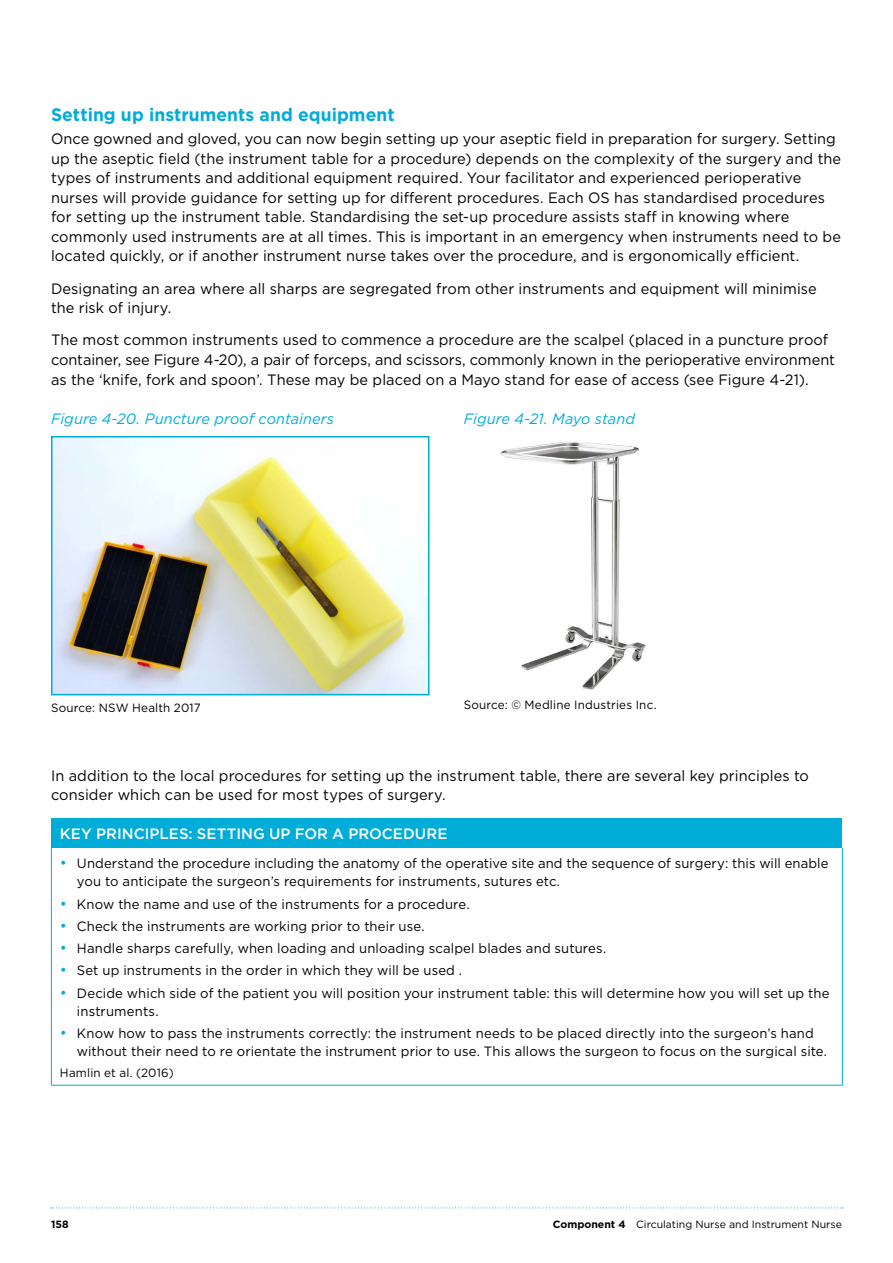
<style>
.page{position:relative;width:893px;height:1263px;background:#fff}
.page>*{position:absolute;margin:0;border:0;box-sizing:border-box;transform-origin:0 0}
.t1{font:700 18px "Gotham";letter-spacing:.005em;color:#00acd8}
.t2{font:15px/19.5px "Gotham";letter-spacing:.005em;color:#000}
.t3{font:italic 15px "Gotham";letter-spacing:.005em;color:#00acd8}
.t4{font:500 15px "Gotham";letter-spacing:.005em;color:#fff}
.t5{font:13.5px/18px "Gotham";letter-spacing:.01em;color:#000}
.t6{font:12px "Gotham";letter-spacing:.015em;color:#000}
.t7{font:10.5px "Gotham";color:#000}
.t8{font:700 10.5px "Gotham";color:#000}
.s1{font-size:15px;color:#00acd8}
.s2{font-weight:700}
</style>
<div class="page">
<svg style="left:51px;top:1207px;width:792px;height:1px"></svg>
<img style="left:54px;top:439px;width:372px;height:253px">
<div style="left:51px;top:436px;width:378px;height:259px;border:2px solid #00acd8"></div>
<img style="left:500px;top:441px;width:146px;height:249px">
<div style="left:51px;top:819px;width:791px;height:29px;background:#00acd8"></div>
<hr style="left:51px;top:848px;width:1px;height:237px;background:#00acd8">
<hr style="left:842px;top:848px;width:1px;height:237px;background:#00acd8">
<hr style="left:51px;top:1085px;width:792px;height:1px;background:#00acd8">
<p class="t1" style="left:51px;top:102px;width:345px">Setting up instruments and equipment</p>
<p class="t2" style="left:51px;top:129px;width:792px">Once gowned and gloved, you can now begin setting up your aseptic field in preparation for surgery. Setting up the aseptic field (the instrument table for a procedure) depends on the complexity of the surgery and the types of instruments and additional equipment required. Your facilitator and experienced perioperative nurses will provide guidance for setting up for different procedures. Each OS has standardised procedures for setting up the instrument table. Standardising the set-up procedure assists staff in knowing where commonly used instruments are at all times. This is important in an emergency when instruments need to be located quickly, or if another instrument nurse takes over the procedure, and is ergonomically efficient.</p>
<p class="t2" style="left:51px;top:278px;width:767px">Designating an area where all sharps are segregated from other instruments and equipment will minimise the risk of injury.</p>
<p class="t2" style="left:51px;top:330px;width:786px">The most common instruments used to commence a procedure are the scalpel (placed in a puncture proof container, see Figure 4-20), a pair of forceps, and scissors, commonly known in the perioperative environment as the ‘knife, fork and spoon’. These may be placed on a Mayo stand for ease of access (see Figure 4-21).</p>
<p class="t3" style="left:51px;top:410px;width:285px">Figure 4-20. Puncture proof containers</p>
<p class="t3" style="left:464px;top:410px;width:173px">Figure 4-21. Mayo stand</p>
<p class="t6" style="left:51px;top:700px;width:151px">Source: NSW Health 2017</p>
<p class="t6" style="left:464px;top:697px;width:194px">Source: © Medline Industries Inc.</p>
<p class="t2" style="left:51px;top:765px;width:759px">In addition to the local procedures for setting up the instrument table, there are several key principles to consider which can be used for most types of surgery.</p>
<p class="t4" style="left:60px;top:824px;width:389px">KEY PRINCIPLES: SETTING UP FOR A PROCEDURE</p>
<p class="t5" style="left:77px;top:854px;width:753px;text-indent:-17px"><span class="s1">•</span> Understand the procedure including the anatomy of the operative site and the sequence of surgery: this will enable you to anticipate the surgeon’s requirements for instruments, sutures etc.</p>
<p class="t5" style="left:60px;top:895px;width:411px"><span class="s1">•</span> Know the name and use of the instruments for a procedure.</p>
<p class="t5" style="left:60px;top:917px;width:366px"><span class="s1">•</span> Check the instruments are working prior to their use.</p>
<p class="t5" style="left:60px;top:939px;width:548px"><span class="s1">•</span> Handle sharps carefully, when loading and unloading scalpel blades and sutures.</p>
<p class="t5" style="left:60px;top:961px;width:404px"><span class="s1">•</span> Set up instruments in the order in which they will be used .</p>
<p class="t5" style="left:77px;top:984px;width:754px;text-indent:-17px"><span class="s1">•</span> Decide which side of the patient you will position your instrument table: this will determine how you will set up the instruments.</p>
<p class="t5" style="left:77px;top:1024px;width:752px;text-indent:-17px"><span class="s1">•</span> Know how to pass the instruments correctly: the instrument needs to be placed directly into the surgeon’s hand without their need to re orientate the instrument prior to use. This allows the surgeon to focus on the surgical site.</p>
<p class="t6" style="left:60px;top:1065px;width:116px">Hamlin et al. (2016)</p>
<p class="t8" style="left:51px;top:1217px;width:19px">158</p>
<p class="t7" style="left:553px;top:1217px;width:291px"><span class="s2">Component 4</span> Circulating Nurse and Instrument Nurse</p>
</div>
